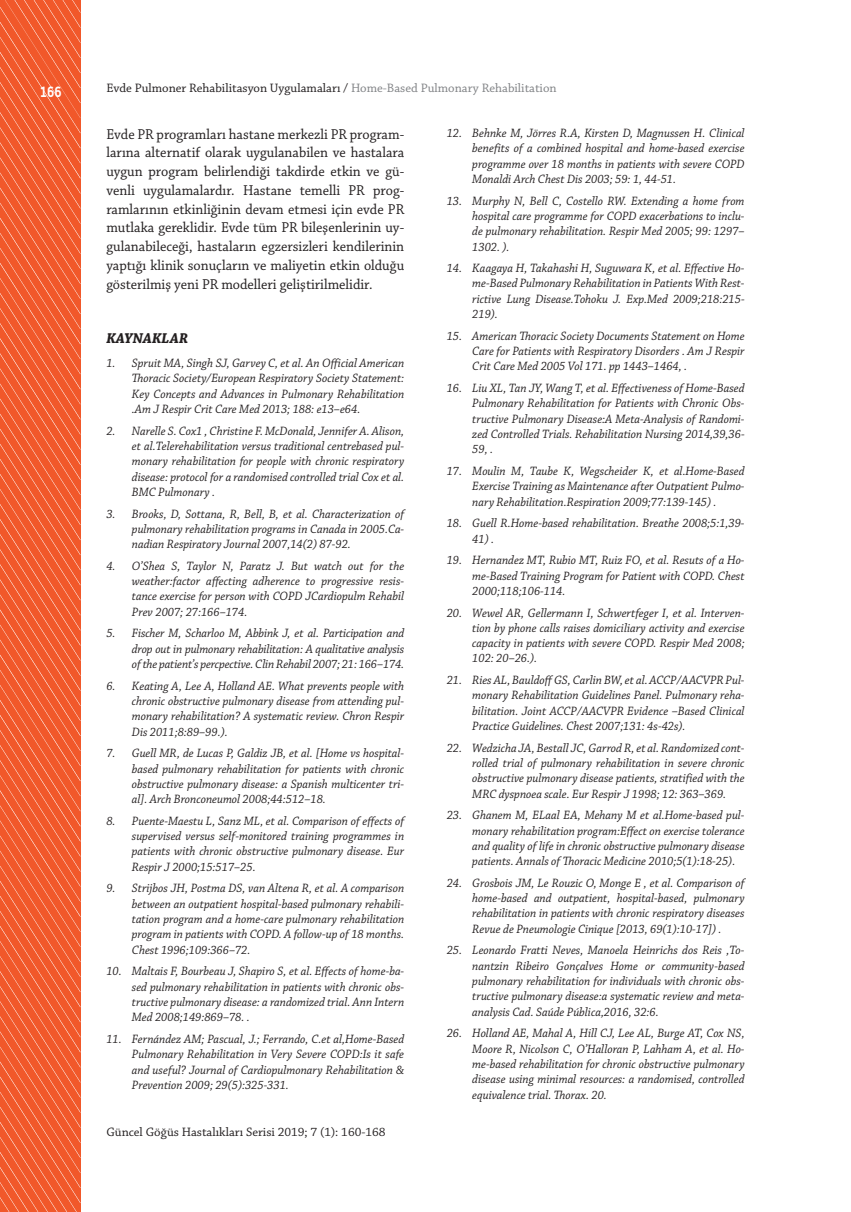
<style>
.page{position:relative;width:851px;height:1212px;background:#fff}
.page>*{position:absolute;margin:0;border:0;box-sizing:border-box;transform-origin:0 0}
.t1{font:15px/18.8px "Chaparral Pro";color:#231f20;text-align:justify;scale:.95 1}
.t2{font:italic 700 15px "Chaparral Pro";color:#231f20;scale:.95 1}
.t3{font:700 15px "Alwyn OT";color:#fff;scale:.85 1}
.t4{font:12.9px "Chaparral Pro";color:#231f20}
.t5{font:italic 12.75px/15.3px "Chaparral Pro";color:#231f20;text-align:justify;scale:.95 1}
.s1{color:#808285}
</style>
<div class="page">
<svg style="left:0;top:0;width:80px;height:1212px;background:#f16136"></svg>
<p class="t3" style="left:40px;top:82px;width:28px">166</p>
<p class="t4" style="left:106px;top:81px;width:452px">Evde Pulmoner Rehabilitasyon Uygulamaları / <span class="s1">Home-Based Pulmonary Rehabilitation</span></p>
<p class="t1" style="left:106px;top:125px;width:315px">Evde PR programları hastane merkezli PR program&shy;larına alternatif olarak uygulanabilen ve hastalara uygun program belirlendiği takdirde etkin ve gü&shy;venli uygulamalardır. Hastane temelli PR prog&shy;ramlarının etkinliğinin devam etmesi için evde PR mutlaka gereklidir. Evde tüm PR bileşenlerinin uy&shy;gulanabileceği, hastaların egzersizleri kendilerinin yaptığı klinik sonuçların ve maliyetin etkin olduğu gösterilmiş yeni PR modelleri geliştirilmelidir.</p>
<p class="t5" style="left:472px;top:126px;width:288px;text-indent:-26px">12. Behnke M, Jörres R.A, Kirsten D, Magnussen H. Clinical benefits of a combined hospital and home-based exercise programme over 18 months in patients with severe COPD Monaldi Arch Chest Dis 2003; 59: 1, 44-51.</p>
<p class="t5" style="left:472px;top:193px;width:288px;text-indent:-26px">13. Murphy N, Bell C, Costello RW. Extending a home from hospital care programme for COPD exacerbations to inclu&shy;de pulmonary rehabilitation. Respir Med 2005; 99: 1297– 1302. ).</p>
<p class="t5" style="left:472px;top:261px;width:288px;text-indent:-26px">14. Kaagaya H, Takahashi H, Suguwara K, et al. Effective Ho&shy;me-Based Pulmonary Rehabilitation in Patients With Rest&shy;rictive Lung Disease.Tohoku J. Exp.Med 2009;218:215- 219).</p>
<p class="t5" style="left:472px;top:329px;width:288px;text-indent:-26px">15. American Thoracic Society Documents Statement on Home Care for Patients with Respiratory Disorders . Am J Respir Crit Care Med 2005 Vol 171. pp 1443–1464, .</p>
<p class="t5" style="left:472px;top:381px;width:288px;text-indent:-26px">16. Liu XL, Tan JY, Wang T, et al. Effectiveness of Home-Based Pulmonary Rehabilitation for Patients with Chronic Obs&shy;tructive Pulmonary Disease:A Meta-Analysis of Randomi&shy;zed Controlled Trials. Rehabilitation Nursing 2014,39,36- 59, .</p>
<p class="t5" style="left:472px;top:464px;width:288px;text-indent:-26px">17. Moulin M, Taube K, Wegscheider K, et al.Home-Based Exercise Training as Maintenance after Outpatient Pulmo&shy;nary Rehabilitation.Respiration 2009;77:139-145) .</p>
<p class="t5" style="left:446px;top:516px;width:315px">18. Guell R.Home-based rehabilitation. Breathe 2008;5:1,39-</p>
<p class="t5" style="left:472px;top:531px;width:24px">41) .</p>
<p class="t5" style="left:472px;top:553px;width:288px;text-indent:-26px">19. Hernandez MT, Rubio MT, Ruiz FO, et al. Resuts of a Ho&shy;me-Based Training Program for Patient with COPD. Chest 2000;118;106-114.</p>
<p class="t5" style="left:472px;top:605px;width:288px;text-indent:-26px">20. Wewel AR, Gellermann I, Schwertfeger I, et al. Interven&shy;tion by phone calls raises domiciliary activity and exercise capacity in patients with severe COPD. Respir Med 2008; 102: 20–26.).</p>
<p class="t5" style="left:472px;top:673px;width:288px;text-indent:-26px">21. Ries AL, Bauldoff GS, Carlin BW, et al. ACCP/AACVPR Pul&shy;monary Rehabilitation Guidelines Panel. Pulmonary reha&shy;bilitation. Joint ACCP/AACVPR Evidence –Based Clinical Practice Guidelines. Chest 2007;131: 4s-42s).</p>
<p class="t5" style="left:472px;top:740px;width:288px;text-indent:-26px">22. Wedzicha JA, Bestall JC, Garrod R, et al. Randomized cont&shy;rolled trial of pulmonary rehabilitation in severe chronic obstructive pulmonary disease patients, stratified with the MRC dyspnoea scale. Eur Respir J 1998; 12: 363–369.</p>
<p class="t5" style="left:472px;top:808px;width:288px;text-indent:-26px">23. Ghanem M, ELaal EA, Mehany M et al.Home-based pul&shy;monary rehabilitation program:Effect on exercise tolerance and quality of life in chronic obstructive pulmonary disease patients. Annals of Thoracic Medicine 2010;5(1):18-25).</p>
<p class="t5" style="left:472px;top:876px;width:288px;text-indent:-26px">24. Grosbois JM, Le Rouzic O, Monge E , et al. Comparison of home-based and outpatient, hospital-based, pulmonary rehabilitation in patients with chronic respiratory diseases Revue de Pneumologie Cinique [2013, 69(1):10-17]) .</p>
<p class="t5" style="left:472px;top:943px;width:288px;text-indent:-26px">25. Leonardo Fratti Neves, Manoela Heinrichs dos Reis ,To&shy;nantzin Ribeiro Gonçalves Home or community-based pulmonary rehabilitation for individuals with chronic obs&shy;tructive pulmonary disease:a systematic review and meta&shy;analysis Cad. Saúde Pública,2016, 32:6.</p>
<p class="t5" style="left:472px;top:1026px;width:288px;text-indent:-26px">26. Holland AE, Mahal A, Hill CJ, Lee AL, Burge AT, Cox NS, Moore R, Nicolson C, O’Halloran P, Lahham A, et al. Ho&shy;me-based rehabilitation for chronic obstructive pulmonary disease using minimal resources: a randomised, controlled equivalence trial. Thorax. 20.</p>
<p class="t2" style="left:106px;top:330px;width:88px">KAYNAKLAR</p>
<p class="t5" style="left:132px;top:356px;width:288px;text-indent:-26px">1. Spruit MA, Singh SJ, Garvey C, et al. An Official American Thoracic Society/European Respiratory Society Statement:<br>Key Concepts and Advances in Pulmonary Rehabilitation .Am J Respir Crit Care Med 2013; 188: e13–e64.</p>
<p class="t5" style="left:132px;top:423px;width:288px;text-indent:-26px">2. Narelle S. Cox1 , Christine F. McDonald, Jennifer A. Alison, et al.Telerehabilitation versus traditional centrebased pul&shy;monary rehabilitation for people with chronic respiratory disease: protocol for a randomised controlled trial Cox et al.<br>BMC Pulmonary .</p>
<p class="t5" style="left:132px;top:506px;width:288px;text-indent:-26px">3. Brooks, D, Sottana, R, Bell, B, et al. Characterization of pulmonary rehabilitation programs in Canada in 2005.Ca&shy;nadian Respiratory Journal 2007,14(2) 87-92.</p>
<p class="t5" style="left:132px;top:559px;width:288px;text-indent:-26px">4. O’Shea S, Taylor N, Paratz J. But watch out for the weather:factor affecting adherence to progressive resis&shy;tance exercise for person with COPD JCardiopulm Rehabil Prev 2007; 27:166–174.</p>
<p class="t5" style="left:132px;top:626px;width:288px;text-indent:-26px">5. Fischer M, Scharloo M, Abbink J, et al. Participation and drop out in pulmonary rehabilitation: A qualitative analysis of the patient’s percpective. Clin Rehabil 2007; 21: 166–174.</p>
<p class="t5" style="left:132px;top:678px;width:288px;text-indent:-26px">6. Keating A, Lee A, Holland AE. What prevents people with chronic obstructive pulmonary disease from attending pul&shy;monary rehabilitation? A systematic review. Chron Respir Dis 2011;8:89–99.).</p>
<p class="t5" style="left:132px;top:746px;width:288px;text-indent:-26px">7. Guell MR, de Lucas P, Galdiz JB, et al. [Home vs hospital&shy;based pulmonary rehabilitation for patients with chronic obstructive pulmonary disease: a Spanish multicenter tri&shy;al]. Arch Bronconeumol 2008;44:512–18.</p>
<p class="t5" style="left:132px;top:814px;width:288px;text-indent:-26px">8. Puente-Maestu L, Sanz ML, et al. Comparison of effects of supervised versus self-monitored training programmes in patients with chronic obstructive pulmonary disease. Eur Respir J 2000;15:517–25.</p>
<p class="t5" style="left:132px;top:881px;width:288px;text-indent:-26px">9. Strijbos JH, Postma DS, van Altena R, et al. A comparison between an outpatient hospital-based pulmonary rehabili&shy;tation program and a home-care pulmonary rehabilitation program in patients with COPD. A follow-up of 18 months.<br>Chest 1996;109:366–72.</p>
<p class="t5" style="left:132px;top:964px;width:288px;text-indent:-26px">10. Maltais F, Bourbeau J, Shapiro S, et al. Effects of home-ba&shy;sed pulmonary rehabilitation in patients with chronic obs&shy;tructive pulmonary disease: a randomized trial. Ann Intern Med 2008;149:869–78. .</p>
<p class="t5" style="left:132px;top:1032px;width:288px;text-indent:-26px">11. Fernández AM; Pascual, J.; Ferrando, C.et al,Home-Based Pulmonary Rehabilitation in Very Severe COPD:Is it safe and useful? Journal of Cardiopulmonary Rehabilitation &amp; Prevention 2009; 29(5):325-331.</p>
<p class="t4" style="left:106px;top:1125px;width:281px">Güncel Göğüs Hastalıkları Serisi 2019; 7 (1): 160-168</p>
</div>
